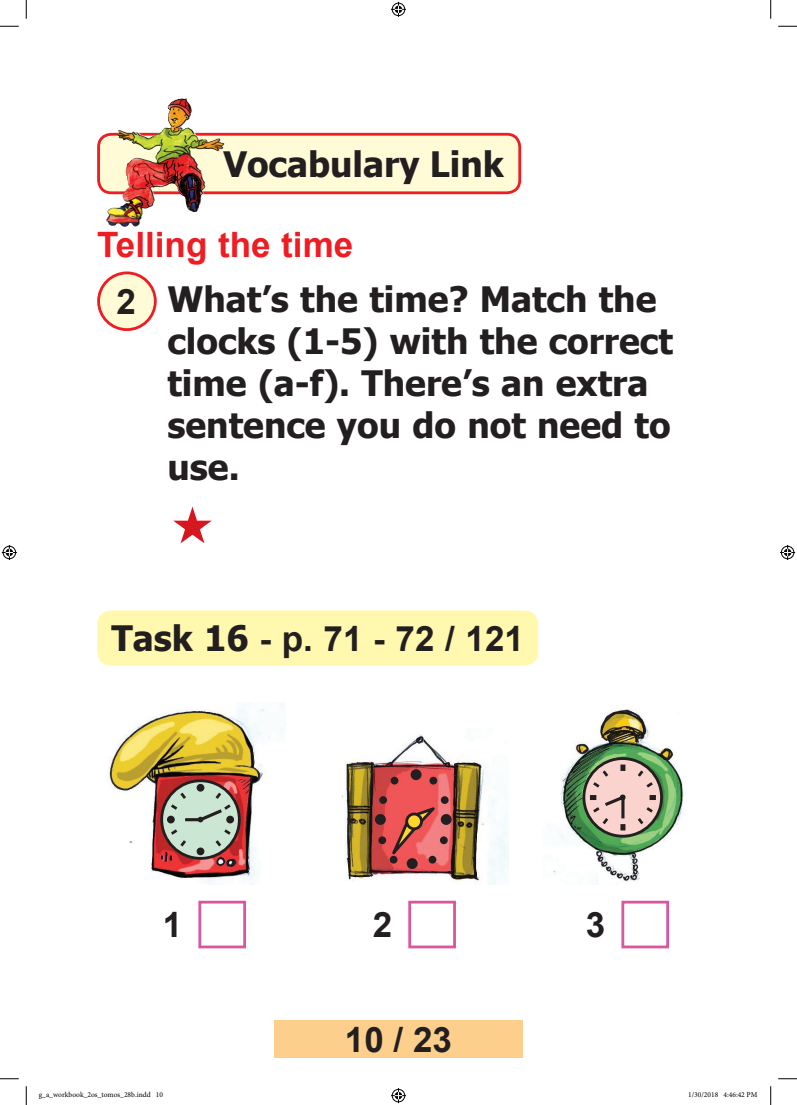
<style>
.page{position:relative;width:797px;height:1105px;background:#fff}
.page>*{position:absolute;margin:0;border:0;box-sizing:border-box;transform-origin:0 0}
.t1{font:700 35px/42px "Tahoma";color:#231f20}
.t2{font:700 35px "Arial";color:#231f20}
.t3{font:700 35px "Arial";color:#ee1d23}
.t4{font:7.5px "Minion Pro";color:#000}
.s1{font-family:"Arial"}
.s2{font-family:"Tahoma"}
</style>
<div class="page">
<div style="left:99px;top:134px;width:420px;height:59px;background:#fffbd6;border-radius:13px"></div>
<div style="left:97px;top:133px;width:424px;height:61px;border:3px solid #ee1d23;border-radius:13px"></div>
<img style="left:106px;top:98px;width:79px;height:129px">
<div style="left:99px;top:273px;width:56px;height:57px;background:#fffbd6;border-radius:50%"></div>
<div style="left:97px;top:271px;width:60px;height:60px;border:3px solid #ee1d23;border-radius:50%"></div>
<div style="left:97px;top:610px;width:441px;height:56px;background:#fff8ae;border-radius:14px"></div>
<img style="left:109px;top:703px;width:174px;height:182px">
<div style="left:198px;top:901px;width:48px;height:47px;border:3px solid #d957a0"></div>
<img style="left:341px;top:730px;width:168px;height:155px">
<div style="left:408px;top:901px;width:48px;height:47px;border:3px solid #d957a0"></div>
<img style="left:553px;top:709px;width:131px;height:176px">
<div style="left:621px;top:901px;width:48px;height:47px;border:3px solid #d957a0"></div>
<svg style="left:162px;top:781px;width:77px;height:77px"></svg>
<div style="left:160px;top:779px;width:81px;height:81px;border:3px solid #231f20;border-radius:50%"></div>
<div style="left:197px;top:784px;width:7px;height:8px;background:#231f20;border-radius:50%"></div>
<div style="left:197px;top:847px;width:7px;height:8px;background:#231f20;border-radius:50%"></div>
<svg style="left:168px;top:790px;width:66px;height:59px;background:#b5c9b9"></svg>
<div style="left:410px;top:769px;width:11px;height:11px;background:#231f20;border-radius:50%"></div>
<div style="left:407px;top:858px;width:10px;height:11px;background:#231f20;border-radius:50%"></div>
<div style="left:375px;top:814px;width:11px;height:11px;background:#231f20;border-radius:50%"></div>
<div style="left:441px;top:814px;width:10px;height:11px;background:#231f20;border-radius:50%"></div>
<div style="left:429px;top:777px;width:8px;height:7px;background:#231f20;border-radius:50%"></div>
<div style="left:428px;top:856px;width:8px;height:7px;background:#231f20;border-radius:50%"></div>
<div style="left:390px;top:777px;width:8px;height:7px;background:#231f20;border-radius:50%"></div>
<div style="left:390px;top:856px;width:7px;height:7px;background:#231f20;border-radius:50%"></div>
<div style="left:441px;top:796px;width:7px;height:8px;background:#231f20;border-radius:50%"></div>
<div style="left:440px;top:836px;width:8px;height:8px;background:#231f20;border-radius:50%"></div>
<div style="left:379px;top:796px;width:8px;height:8px;background:#231f20;border-radius:50%"></div>
<div style="left:378px;top:836px;width:8px;height:8px;background:#231f20;border-radius:50%"></div>
<svg style="left:389px;top:805px;width:48px;height:52px;background:#d85b58"></svg>
<div style="left:407px;top:814px;width:14px;height:15px;background:#ffd42c;border-radius:50%"></div>
<div style="left:405px;top:813px;width:18px;height:17px;border:3px solid #231f20;border-radius:50%"></div>
<div style="left:584px;top:758px;width:77px;height:78px;background:#fbd3ce;border-radius:50%"></div>
<div style="left:582px;top:757px;width:81px;height:80px;border:3px solid #231f20;border-radius:50%"></div>
<svg style="left:637px;top:767px;width:19px;height:60px"></svg>
<svg style="left:590px;top:764px;width:36px;height:66px"></svg>
<div style="left:274px;top:1020px;width:248px;height:37px;background:#fdcf8c"></div>
<svg style="left:0;top:25px;width:19px;height:2px"></svg>
<svg style="left:778px;top:25px;width:19px;height:2px"></svg>
<svg style="left:0;top:1078px;width:19px;height:1px"></svg>
<svg style="left:778px;top:1078px;width:19px;height:1px"></svg>
<svg style="left:25px;top:0;width:2px;height:19px"></svg>
<svg style="left:25px;top:1086px;width:2px;height:19px"></svg>
<svg style="left:770px;top:0;width:1px;height:19px"></svg>
<svg style="left:770px;top:1086px;width:1px;height:19px"></svg>
<svg style="left:391px;top:2px;width:15px;height:15px"></svg>
<svg style="left:391px;top:1088px;width:15px;height:15px"></svg>
<svg style="left:2px;top:545px;width:15px;height:15px"></svg>
<svg style="left:780px;top:545px;width:15px;height:15px"></svg>
<p class="t1" style="left:223px;top:145px;width:282px">Vocabulary Link</p>
<p class="t3" style="left:97px;top:220px;width:258px">Telling the time</p>
<p class="t1" style="left:167px;top:279px;width:507px;text-indent:-51px"><span class="s1">2</span> What’s the time? Match the clocks (1-5) with the correct time (a-f). There’s an extra sentence you do not need to use.</p>
<p class="t2" style="left:111px;top:614px;width:414px"><span class="s2">Task 16</span> - p. 71 - 72 / 121</p>
<p class="t2" style="left:163px;top:900px;width:21px">1</p>
<p class="t2" style="left:373px;top:900px;width:21px">2</p>
<p class="t2" style="left:586px;top:900px;width:21px">3</p>
<p class="t2" style="left:345px;top:1015px;width:109px">10 / 23</p>
<p class="t4" style="left:39px;top:1090px;width:126px">g_a_workbook_2os_tomos_28b.indd 10</p>
<p class="t4" style="left:688px;top:1090px;width:71px">1/30/2018 4:46:42 PM</p>
</div>
